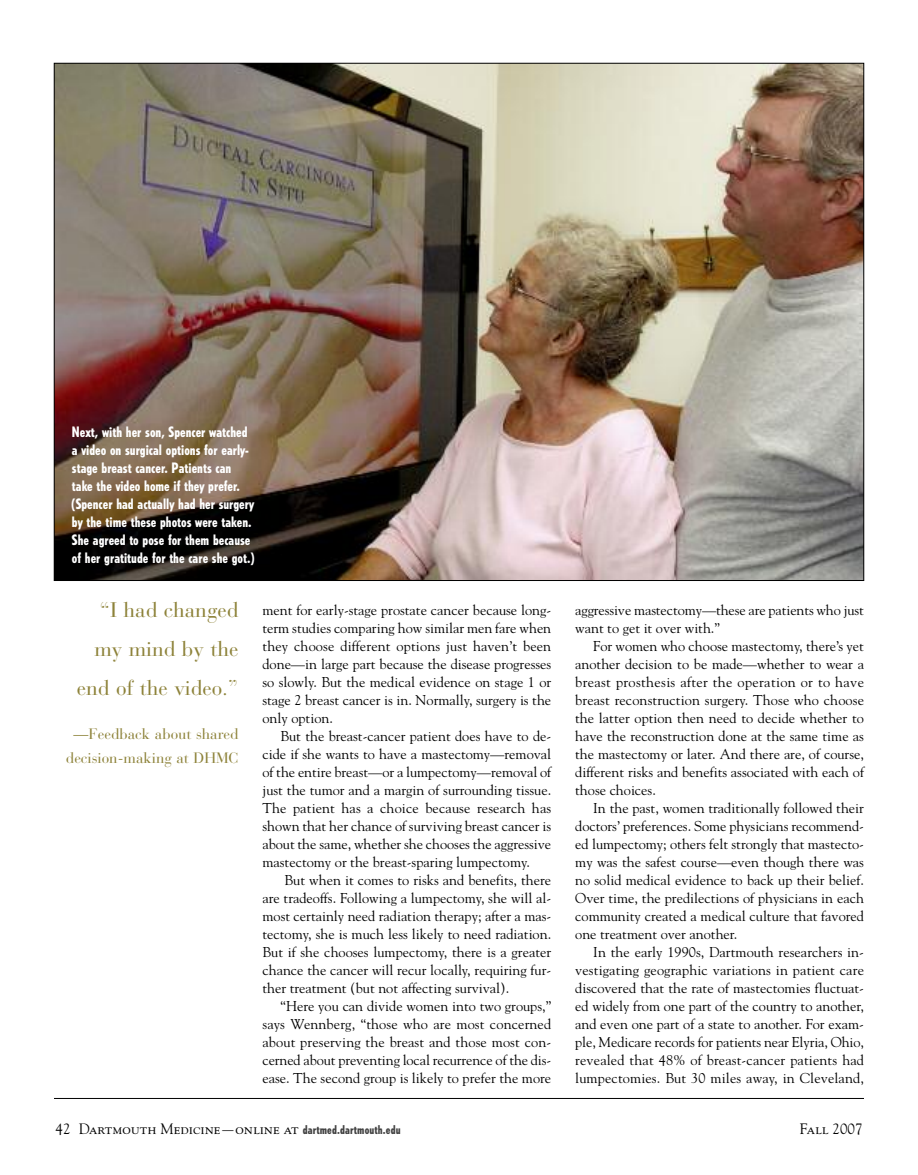
<style>
.page{position:relative;width:918px;height:1175px;background:#fff}
.page>*{position:absolute;margin:0;border:0;box-sizing:border-box;transform-origin:0 0}
.t1{font:21px/39px "Bauer Bodoni";color:#8d8239;text-align:right}
.t2{font:15px "Goudy SC";color:#000}
.t3{font:15px/24px "Bauer Bodoni";color:#8d8239;text-align:center}
.t4{font:14.25px/18px "Goudy";color:#000;text-align:justify}
.t5{font:800 condensed 14.25px/18px "Tempo";color:#fff}
.s1{font-family:"Goudy"}
.s2{font-family:"Tempo";font-weight:800;font-stretch:condensed;font-size:12px;color:#404040}
</style>
<div class="page">
<hr style="left:54px;top:1098px;width:810px;height:1px;background:#000">
<img style="left:56px;top:65px;width:806px;height:514px">
<p class="t5" style="left:72px;top:423px;width:184px">Next, with her son, Spencer watched a video on surgical options for early&shy;stage breast cancer. Patients can take the video home if they prefer. (Spencer had actually had her surgery by the time these photos were taken.<br>She agreed to pose for them because of her gratitude for the care she got.)</p>
<h1 class="t1" style="left:77px;top:593px;width:163px">“I had changed my mind by the end of the video.”</h1>
<p class="t3" style="left:66px;top:723px;width:174px">—Feedback about shared decision-making at DHMC</p>
<p class="t4" style="left:262px;top:601px;width:290px">ment for early-stage prostate cancer because long&shy;term studies comparing how similar men fare when they choose different options just haven’t been done—in large part because the disease progresses so slowly. But the medical evidence on stage 1 or stage 2 breast cancer is in. Normally, surgery is the only option.</p>
<p class="t4" style="left:262px;top:727px;width:290px;text-indent:18px">But the breast-cancer patient does have to de&shy;cide if she wants to have a mastectomy—removal of the entire breast—or a lumpectomy—removal of just the tumor and a margin of surrounding tissue.<br>The patient has a choice because research has shown that her chance of surviving breast cancer is about the same, whether she chooses the aggressive mastectomy or the breast-sparing lumpectomy.</p>
<p class="t4" style="left:262px;top:871px;width:290px;text-indent:22px">But when it comes to risks and benefits, there are tradeoffs. Following a lumpectomy, she will al&shy;most certainly need radiation therapy; after a mas&shy;tectomy, she is much less likely to need radiation.<br>But if she chooses lumpectomy, there is a greater chance the cancer will recur locally, requiring fur&shy;ther treatment (but not affecting survival).</p>
<p class="t4" style="left:262px;top:997px;width:290px;text-indent:18px">“Here you can divide women into two groups,” says Wennberg, “those who are most concerned about preserving the breast and those most con&shy;cerned about preventing local recurrence of the dis&shy;ease. The second group is likely to prefer the more</p>
<p class="t4" style="left:575px;top:601px;width:290px">aggressive mastectomy—these are patients who just want to get it over with.”</p>
<p class="t4" style="left:575px;top:637px;width:290px;text-indent:18px">For women who choose mastectomy, there’s yet another decision to be made—whether to wear a breast prosthesis after the operation or to have breast reconstruction surgery. Those who choose the latter option then need to decide whether to have the reconstruction done at the same time as the mastectomy or later. And there are, of course, different risks and benefits associated with each of those choices.</p>
<p class="t4" style="left:575px;top:799px;width:290px;text-indent:18px">In the past, women traditionally followed their doctors’ preferences. Some physicians recommend&shy;ed lumpectomy; others felt strongly that mastecto&shy;my was the safest course—even though there was no solid medical evidence to back up their belief.<br>Over time, the predilections of physicians in each community created a medical culture that favored one treatment over another.</p>
<p class="t4" style="left:575px;top:943px;width:290px;text-indent:18px">In the early 1990s, Dartmouth researchers in&shy;vestigating geographic variations in patient care discovered that the rate of mastectomies fluctuat&shy;ed widely from one part of the country to another, and even one part of a state to another. For exam&shy;ple, Medicare records for patients near Elyria, Ohio, revealed that 48% of breast-cancer patients had lumpectomies. But 30 miles away, in Cleveland,</p>
<p class="t2" style="left:56px;top:1122px;width:347px"><span class="s1">42</span> Dartmouth Medicine—online at <span class="s2">dartmed.dartmouth.edu</span></p>
<p class="t2" style="left:800px;top:1122px;width:64px">Fall <span class="s1">2007</span></p>
</div>
